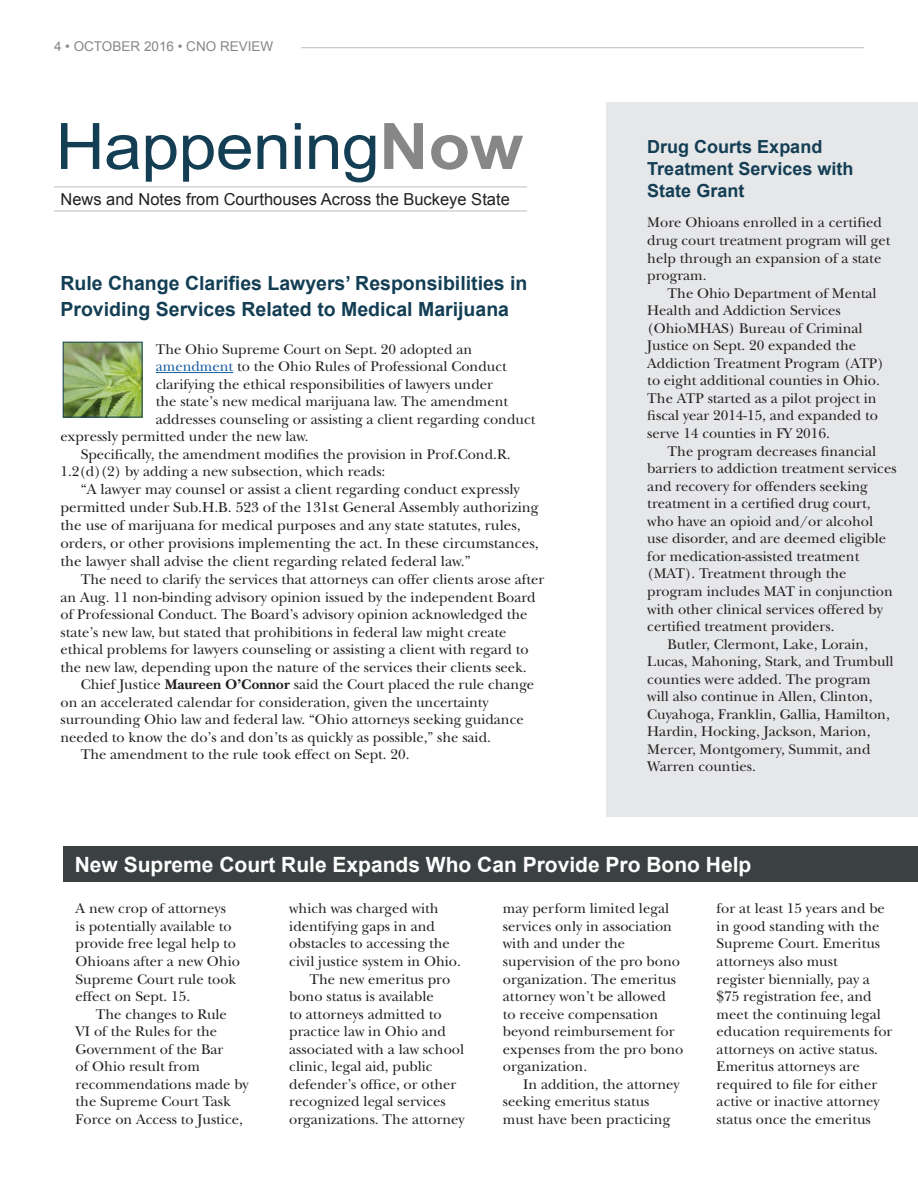
<style>
.page{position:relative;width:918px;height:1188px;background:#fff}
.page>*{position:absolute;margin:0;border:0;box-sizing:border-box;transform-origin:0 0}
.Body_Copy{font:700 21px "Arial";color:#fff}
.Body_Copy-2{font:700 19.5px/25.5px "Arial";color:#133e54}
.Body_Copy-3{font:700 18px/21.6px "Arial";color:#133e54}
.Leg_Digest_Bill_Reps{font:16.5px "Arial";color:#231f20}
.Body_Copy-4{font:15px/18px "New Baskerville Std";color:#231f20}
.Body_Copy-5{font:14.7px/17.5px "New Baskerville Std";color:#231f20}
.t1{font:13.5px "Arial";color:#888788}
.s1{color:#175d9e}
.s2{font-weight:700}
</style>
<div class="page">
<hr style="left:301px;top:47px;width:563px;height:1px;background:#bcbdc0">
<div style="left:63px;top:846px;width:855px;height:36px;background:#3b4142"></div>
<div style="left:607px;top:103px;width:311px;height:714px;background:#e6e7e9"></div>
<hr style="left:54px;top:187px;width:473px;height:1px;background:#bcbdc0">
<hr style="left:54px;top:211px;width:473px;height:1px;background:#bcbdc0">
<svg style="left:384px;top:123px;width:139px;height:47px"></svg>
<svg style="left:61px;top:123px;width:314px;height:59px"></svg>
<hr style="left:156px;top:372px;width:77px;height:1px;background:#175d9e">
<img style="left:65px;top:344px;width:75px;height:71px">
<div style="left:63px;top:342px;width:79px;height:75px;border:1px solid #133e54"></div>
<p class="t1" style="left:54px;top:38px;width:221px">4 • OCTOBER 2016 • CNO REVIEW</p>
<p class="Leg_Digest_Bill_Reps" style="left:60px;top:188px;width:451px">News and Notes from Courthouses Across the Buckeye State</p>
<p class="Body_Copy-2" style="left:60px;top:271px;width:469px">Rule Change Clarifies Lawyers’ Responsibilities in<br>Providing Services Related to Medical Marijuana</p>
<p class="Body_Copy-5" style="left:156px;top:340px;width:318px">The Ohio Supreme Court on Sept. 20 adopted an</p>
<p class="Body_Copy-5" style="left:156px;top:358px;width:353px"><span class="s1">amendment</span> to the Ohio Rules of Professional Conduct</p>
<p class="Body_Copy-5" style="left:156px;top:375px;width:339px">clarifying the ethical responsibilities of lawyers under</p>
<p class="Body_Copy-5" style="left:156px;top:393px;width:354px">the state’s new medical marijuana law. The amendment</p>
<p class="Body_Copy-5" style="left:156px;top:410px;width:381px">addresses counseling or assisting a client regarding conduct</p>
<p class="Body_Copy-5" style="left:60px;top:428px;width:250px">expressly permitted under the new law.</p>
<p class="Body_Copy-5" style="left:60px;top:445px;width:452px;text-indent:20px">Specifically, the amendment modifies the provision in Prof.Cond.R.<br>1.2(d)(2) by adding a new subsection, which reads:</p>
<p class="Body_Copy-4" style="left:60px;top:481px;width:480px;text-indent:20px">“A lawyer may counsel or assist a client regarding conduct expressly permitted under Sub.H.B. 523 of the 131st General Assembly authorizing the use of marijuana for medical purposes and any state statutes, rules, orders, or other provisions implementing the act. In these circumstances, the lawyer shall advise the client regarding related federal law.”</p>
<p class="Body_Copy-5" style="left:60px;top:571px;width:485px;text-indent:20px">The need to clarify the services that attorneys can offer clients arose after an Aug. 11 non-binding advisory opinion issued by the independent Board of Professional Conduct. The Board’s advisory opinion acknowledged the state’s new law, but stated that prohibitions in federal law might create ethical problems for lawyers counseling or assisting a client with regard to the new law, depending upon the nature of the services their clients seek.</p>
<p class="Body_Copy-5" style="left:60px;top:676px;width:475px;text-indent:20px">Chief Justice <span class="s2">Maureen O’Connor</span> said the Court placed the rule change on an accelerated calendar for consideration, given the uncertainty surrounding Ohio law and federal law. “Ohio attorneys seeking guidance needed to know the do’s and don’ts as quickly as possible,” she said.</p>
<p class="Body_Copy-5" style="left:81px;top:746px;width:330px">The amendment to the rule took effect on Sept. 20.</p>
<p class="Body_Copy-3" style="left:647px;top:137px;width:208px">Drug Courts Expand<br>Treatment Services with<br>State Grant</p>
<p class="Body_Copy-5" style="left:647px;top:214px;width:245px">More Ohioans enrolled in a certified drug court treatment program will get help through an expansion of a state program.</p>
<p class="Body_Copy-5" style="left:647px;top:284px;width:238px;text-indent:20px">The Ohio Department of Mental<br>Health and Addiction Services (OhioMHAS) Bureau of Criminal<br>Justice on Sept. 20 expanded the<br>Addiction Treatment Program (ATP) to eight additional counties in Ohio.<br>The ATP started as a pilot project in fiscal year 2014-15, and expanded to serve 14 counties in FY 2016.</p>
<p class="Body_Copy-5" style="left:647px;top:442px;width:251px;text-indent:20px">The program decreases financial barriers to addiction treatment services and recovery for offenders seeking treatment in a certified drug court, who have an opioid and/or alcohol use disorder, and are deemed eligible for medication-assisted treatment (MAT). Treatment through the program includes MAT in conjunction with other clinical services offered by certified treatment providers.</p>
<p class="Body_Copy-5" style="left:647px;top:635px;width:248px;text-indent:20px">Butler, Clermont, Lake, Lorain, Lucas, Mahoning, Stark, and Trumbull counties were added. The program will also continue in Allen, Clinton, Cuyahoga, Franklin, Gallia, Hamilton, Hardin, Hocking, Jackson, Marion, Mercer, Montgomery, Summit, and Warren counties.</p>
<p class="Body_Copy" style="left:75px;top:850px;width:678px">New Supreme Court Rule Expands Who Can Provide Pro Bono Help</p>
<p class="Body_Copy-5" style="left:76px;top:900px;width:166px">A new crop of attorneys<br>is potentially available to provide free legal help to<br>Ohioans after a new Ohio<br>Supreme Court rule took effect on Sept. 15.</p>
<p class="Body_Copy-5" style="left:76px;top:1005px;width:175px;text-indent:20px">The changes to Rule<br>VI of the Rules for the<br>Government of the Bar<br>of Ohio result from recommendations made by the Supreme Court Task<br>Force on Access to Justice,</p>
<p class="Body_Copy-5" style="left:717px;top:900px;width:177px">for at least 15 years and be in good standing with the<br>Supreme Court. Emeritus attorneys also must<br>register biennially, pay a $75 registration fee, and meet the continuing legal education requirements for attorneys on active status.<br>Emeritus attorneys are required to file for either active or inactive attorney status once the emeritus</p>
<p class="Body_Copy-5" style="left:289px;top:900px;width:173px">which was charged with identifying gaps in and obstacles to accessing the civil justice system in Ohio.</p>
<p class="Body_Copy-5" style="left:289px;top:970px;width:177px;text-indent:20px">The new emeritus pro bono status is available<br>to attorneys admitted to practice law in Ohio and associated with a law school clinic, legal aid, public defender’s office, or other recognized legal services organizations. The attorney</p>
<p class="Body_Copy-5" style="left:503px;top:900px;width:182px">may perform limited legal services only in association with and under the supervision of the pro bono organization. The emeritus attorney won’t be allowed<br>to receive compensation beyond reimbursement for expenses from the pro bono organization.</p>
<p class="Body_Copy-5" style="left:503px;top:1075px;width:179px;text-indent:20px">In addition, the attorney seeking emeritus status must have been practicing</p>
</div>
